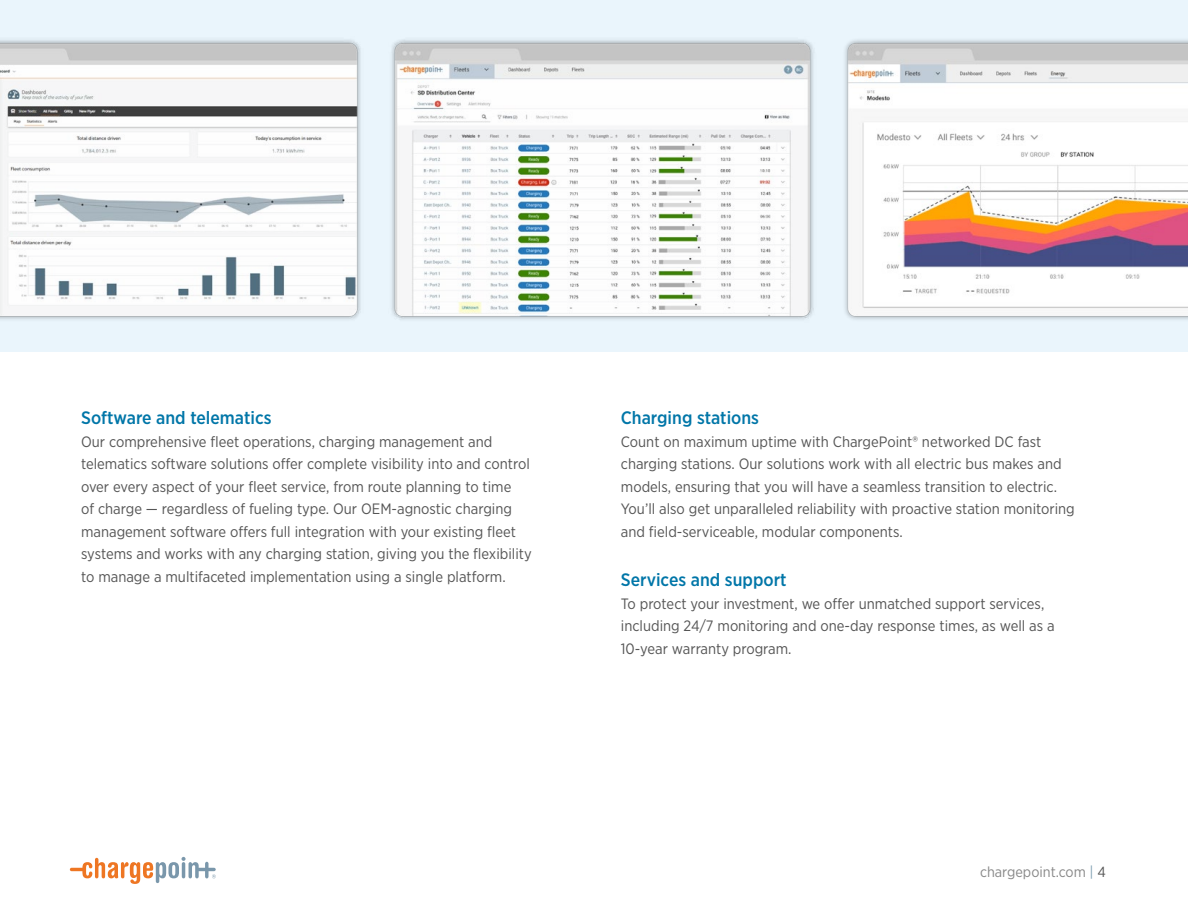
<style>
.page{position:relative;width:1188px;height:918px;background:#fff}
.page>*{position:absolute;margin:0;border:0;box-sizing:border-box;transform-origin:0 0}
.t1{font:500 18px "Gotham Narrow";color:#0076a8}
.t2{font:15px/22.5px "Gotham Narrow";color:#555}
.t3{font:14.7px "Gotham Narrow";color:#888}
.s1{color:#7a9caf}
.s2{color:#555}
</style>
<div class="page">
<svg style="left:70px;top:857px;width:146px;height:27px"></svg>
<div style="left:0;top:0;width:1188px;height:351px;background:#eaf5fc"></div>
<img style="left:0;top:40px;width:361px;height:279px">
<img style="left:391px;top:39px;width:423px;height:281px">
<img style="left:845px;top:40px;width:343px;height:280px">
<p class="t1" style="left:81px;top:406px;width:192px">Software and telematics</p>
<p class="t2" style="left:81px;top:430px;width:452px">Our comprehensive fleet operations, charging management and telematics software solutions offer complete visibility into and control over every aspect of your fleet service, from route planning to time<br>of charge — regardless of fueling type. Our OEM-agnostic charging management software offers full integration with your existing fleet systems and works with any charging station, giving you the flexibility to manage a multifaceted implementation using a single platform.</p>
<p class="t1" style="left:621px;top:406px;width:140px">Charging stations</p>
<p class="t2" style="left:621px;top:430px;width:455px">Count on maximum uptime with ChargePoint® networked DC fast charging stations. Our solutions work with all electric bus makes and models, ensuring that you will have a seamless transition to electric.<br>You’ll also get unparalleled reliability with proactive station monitoring and field-serviceable, modular components.</p>
<p class="t1" style="left:621px;top:568px;width:167px">Services and support</p>
<p class="t2" style="left:621px;top:592px;width:435px">To protect your investment, we offer unmatched support services, including 24/7 monitoring and one-day response times, as well as a<br>10-year warranty program.</p>
<p class="t3" style="left:980px;top:863px;width:127px">chargepoint.com <span class="s1">|</span> <span class="s2">4</span></p>
</div>
